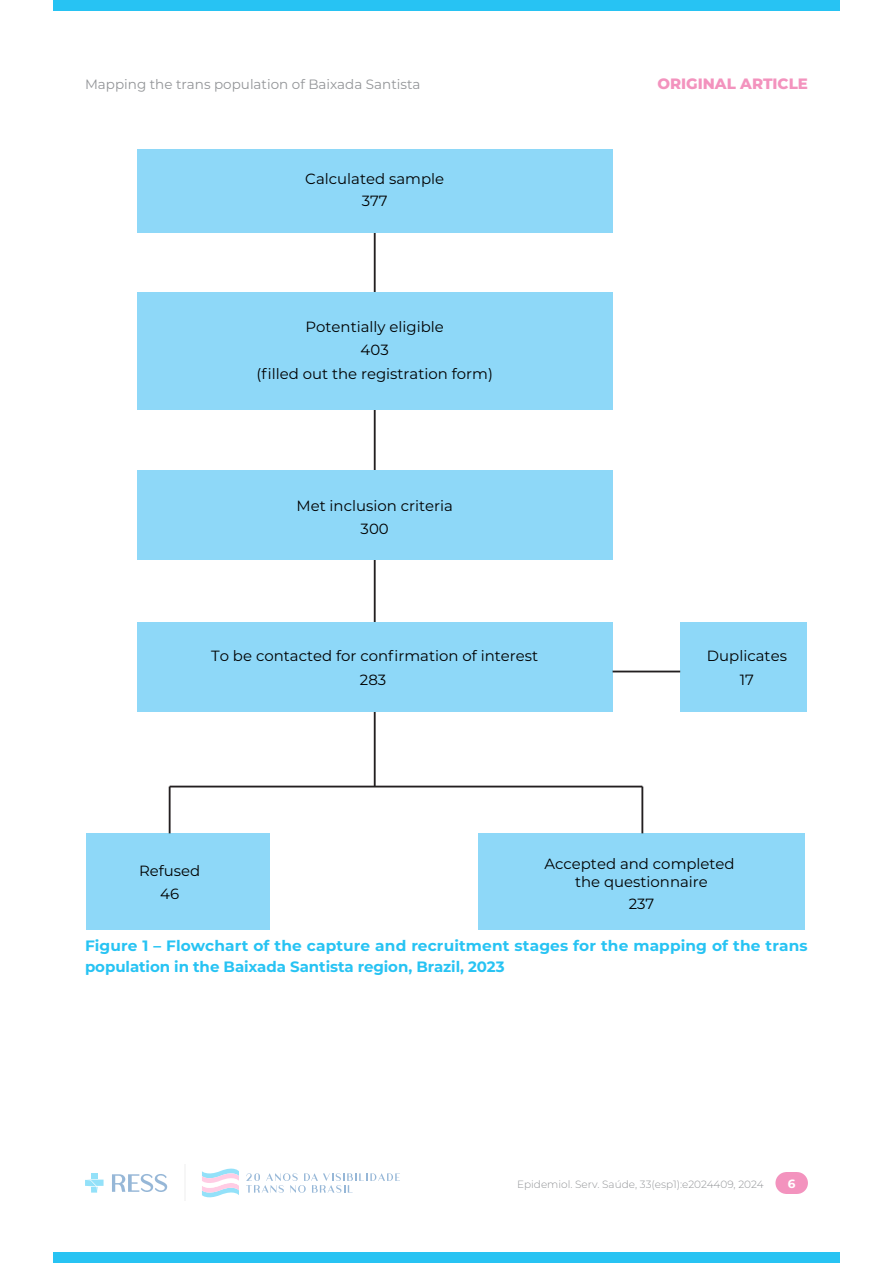
<style>
.page{position:relative;width:893px;height:1263px;background:#fff}
.page>*{position:absolute;margin:0;border:0;box-sizing:border-box;transform-origin:0 0}
.legenda{font:700 15px/21px "Montserrat";letter-spacing:.005em;color:#27c3f3}
.t1{font:800 15px "Montserrat";color:#f393be}
.t2{font:14.85px/23.4px "Montserrat";color:#000;text-align:center}
.t3{font:13.5px "Montserrat";color:#939598}
.t4{font:700 12px "Montserrat";color:#fff}
.t5{font:300 10.5px "Montserrat";color:#939598}
</style>
<div class="page">
<div style="left:53px;top:0;width:787px;height:11px;background:#27c3f3"></div>
<div style="left:53px;top:1252px;width:787px;height:11px;background:#27c3f3"></div>
<div style="left:775px;top:1172px;width:22px;height:22px;background:#f393be;border-radius:50%"></div>
<div style="left:786px;top:1172px;width:22px;height:22px;background:#f393be;border-radius:50%"></div>
<div style="left:786px;top:1172px;width:11px;height:22px;background:#f393be"></div>
<hr style="left:184px;top:1164px;width:1px;height:37px;background:#ededed">
<svg style="left:85px;top:1173px;width:19px;height:19px"></svg>
<svg style="left:112px;top:1174px;width:55px;height:18px"></svg>
<svg style="left:202px;top:1168px;width:37px;height:30px"></svg>
<svg style="left:246px;top:1173px;width:154px;height:20px"></svg>
<hr style="left:374px;top:233px;width:2px;height:553px;background:#231f20">
<div style="left:137px;top:149px;width:475px;height:84px;background:#8ed8f8"></div>
<div style="left:137px;top:470px;width:475px;height:89px;background:#8ed8f8"></div>
<div style="left:680px;top:622px;width:127px;height:89px;background:#8ed8f8"></div>
<div style="left:137px;top:622px;width:475px;height:89px;background:#8ed8f8"></div>
<div style="left:86px;top:833px;width:183px;height:97px;background:#8ed8f8"></div>
<div style="left:478px;top:833px;width:327px;height:97px;background:#8ed8f8"></div>
<div style="left:137px;top:293px;width:475px;height:117px;background:#8ed8f8"></div>
<hr style="left:169px;top:786px;width:2px;height:47px;background:#231f20">
<hr style="left:641px;top:786px;width:2px;height:47px;background:#231f20">
<hr style="left:170px;top:786px;width:472px;height:1px;background:#231f20">
<hr style="left:613px;top:671px;width:67px;height:1px;background:#231f20">
<p class="t3" style="left:85px;top:75px;width:337px">Mapping the trans population of Baixada Santista</p>
<p class="t1" style="left:657px;top:73px;width:152px">ORIGINAL ARTICLE</p>
<p class="t2" style="left:305px;top:168px;width:140px;line-height:21.5px">Calculated sample<br>377</p>
<p class="t2" style="left:257px;top:315px;width:238px">Potentially eligible<br>403<br>(filled out the registration form)</p>
<p class="t2" style="left:296px;top:494px;width:158px">Met inclusion criteria<br>300</p>
<p class="t2" style="left:211px;top:644px;width:329px">To be contacted for confirmation of interest<br>283</p>
<p class="t2" style="left:707px;top:644px;width:81px">Duplicates<br>17</p>
<p class="t2" style="left:139px;top:858px;width:63px">Refused<br>46</p>
<p class="t2" style="left:544px;top:854px;width:192px;line-height:17.7px">Accepted and completed the questionnaire</p>
<p class="t2" style="left:629px;top:891px;width:27px">237</p>
<p class="legenda" style="left:85px;top:935px;width:724px">Figure 1 – Flowchart of the capture and recruitment stages for the mapping of the trans population in the Baixada Santista region, Brazil, 2023</p>
<p class="t5" style="left:517px;top:1177px;width:248px">Epidemiol. Serv. Saúde, 33(esp1):e2024409, 2024</p>
<p class="t4" style="left:788px;top:1175px;width:9px">6</p>
</div>
